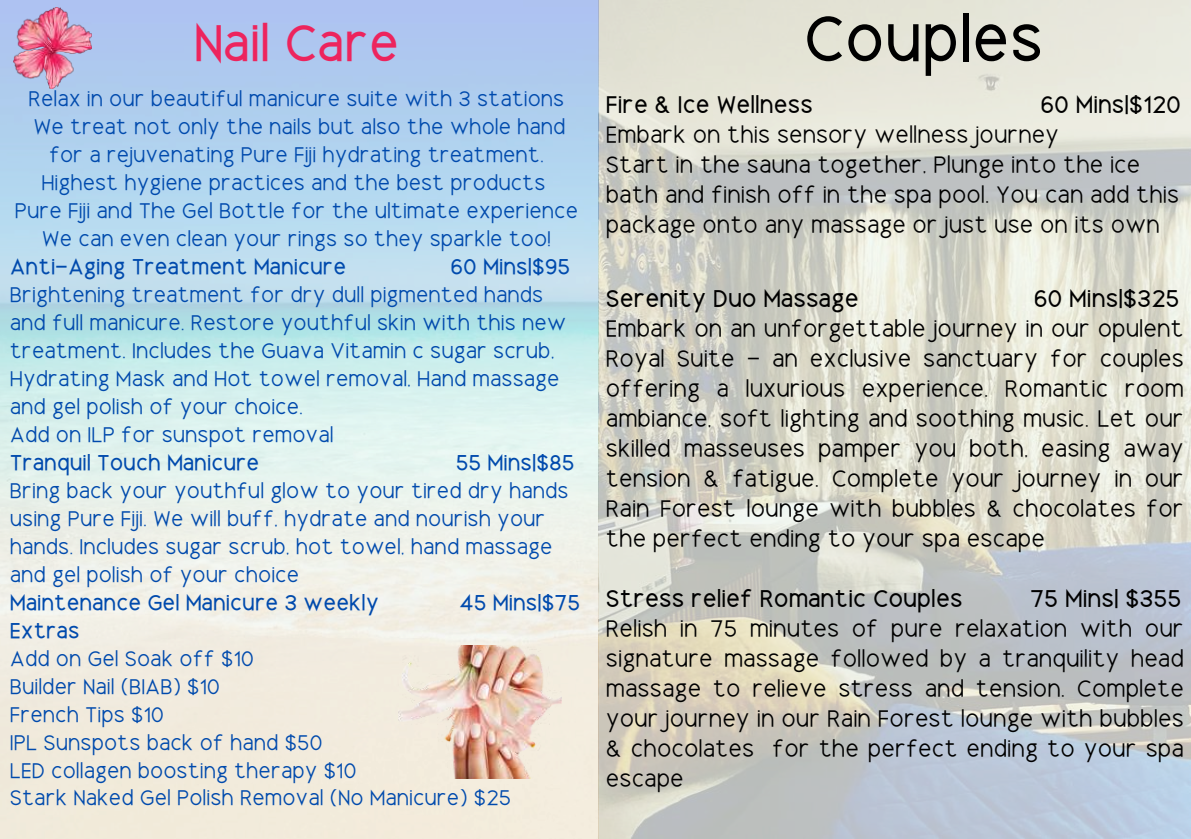
<style>
.page{position:relative;width:1191px;height:839px;background:#fff}
.page>*{position:absolute;margin:0;border:0;box-sizing:border-box;transform-origin:0 0}
.t1{font:700 60px "Dotcom";color:#000}
.t2{font:700 48px "Dotcom";color:#ed245d}
.t3{font:22.4px/30px "Dotcom";color:#000;text-align:justify}
.t4{font:700 22.4px "Dotcom";color:#000}
.t5{font:20.4px/28px "Dotcom";color:#004aad}
.t6{font:700 20.4px "Dotcom";color:#004aad}
</style>
<div class="page">
<img style="left:0;top:0;width:1191px;height:838px">
<img style="left:398px;top:646px;width:164px;height:132px">
<img style="left:14px;top:7px;width:78px;height:81px">
<h2 class="t2" style="left:194px;top:36px;width:207px">Nail Care</h2>
<p class="t5" style="left:15px;top:92px;width:565px;text-align:center">Relax in our beautiful manicure suite with 3 stations We treat not only the nails but also the whole hand for a rejuvenating Pure Fiji hydrating treatment.<br>Highest hygiene practices and the best products<br>Pure Fiji and The Gel Bottle for the ultimate experience We can even clean your rings so they sparkle too!</p>
<p class="t6" style="left:10px;top:264px;width:338px">Anti-Aging Treatment Manicure</p>
<p class="t6" style="left:451px;top:264px;width:121px">60 Mins|$95</p>
<p class="t5" style="left:10px;top:288px;width:558px">Brightening treatment for dry dull pigmented hands and full manicure. Restore youthful skin with this new treatment. Includes the Guava Vitamin c sugar scrub, Hydrating Mask and Hot towel removal, Hand massage and gel polish of your choice.<br>Add on ILP for sunspot removal</p>
<p class="t6" style="left:10px;top:459px;width:251px">Tranquil Touch Manicure</p>
<p class="t6" style="left:456px;top:459px;width:120px">55 Mins|$85</p>
<p class="t5" style="left:10px;top:483px;width:560px">Bring back your youthful glow to your tired dry hands using Pure Fiji. We will buff, hydrate and nourish your hands. Includes sugar scrub, hot towel, hand massage and gel polish of your choice</p>
<p class="t6" style="left:10px;top:599px;width:371px">Maintenance Gel Manicure 3 weekly</p>
<p class="t6" style="left:459px;top:599px;width:123px">45 Mins|$75</p>
<p class="t6" style="left:10px;top:627px;width:71px">Extras</p>
<p class="t5" style="left:10px;top:651px;width:503px">Add on Gel Soak off $10<br>Builder Nail (BIAB) $10<br>French Tips $10<br>IPL Sunspots back of hand $50<br>LED collagen boosting therapy $10<br>Stark Naked Gel Polish Removal (No Manicure) $25</p>
<h1 class="t1" style="left:804px;top:30px;width:241px">Couples</h1>
<p class="t4" style="left:606px;top:101px;width:209px">Fire &amp; Ice Wellness</p>
<p class="t4" style="left:1040px;top:101px;width:142px">60 Mins|$120</p>
<p class="t3" style="left:606px;top:128px;width:575px;text-align:left">Embark on this sensory wellness journey<br>Start in the sauna together, Plunge into the ice bath and finish off in the spa pool. You can add this package onto any massage or just use on its own</p>
<p class="t4" style="left:606px;top:295px;width:254px">Serenity Duo Massage</p>
<p class="t4" style="left:1034px;top:295px;width:147px">60 Mins|$325</p>
<p class="t3" style="left:606px;top:321px;width:580px">Embark on an unforgettable journey in our opulent Royal Suite - an exclusive sanctuary for couples offering a luxurious experience. Romantic room ambiance, soft lighting and soothing music. Let our skilled masseuses pamper you both, easing away tension &amp; fatigue. Complete your journey in our Rain Forest lounge with bubbles &amp; chocolates for the perfect ending to your spa escape</p>
<p class="t4" style="left:606px;top:595px;width:358px">Stress relief Romantic Couples</p>
<p class="t4" style="left:1030px;top:595px;width:153px">75 Mins| $355</p>
<p class="t3" style="left:606px;top:621px;width:580px">Relish in 75 minutes of pure relaxation with our signature massage followed by a tranquility head massage to relieve stress and tension. Complete your journey in our Rain Forest lounge with bubbles &amp; chocolates for the perfect ending to your spa escape</p>
</div>
